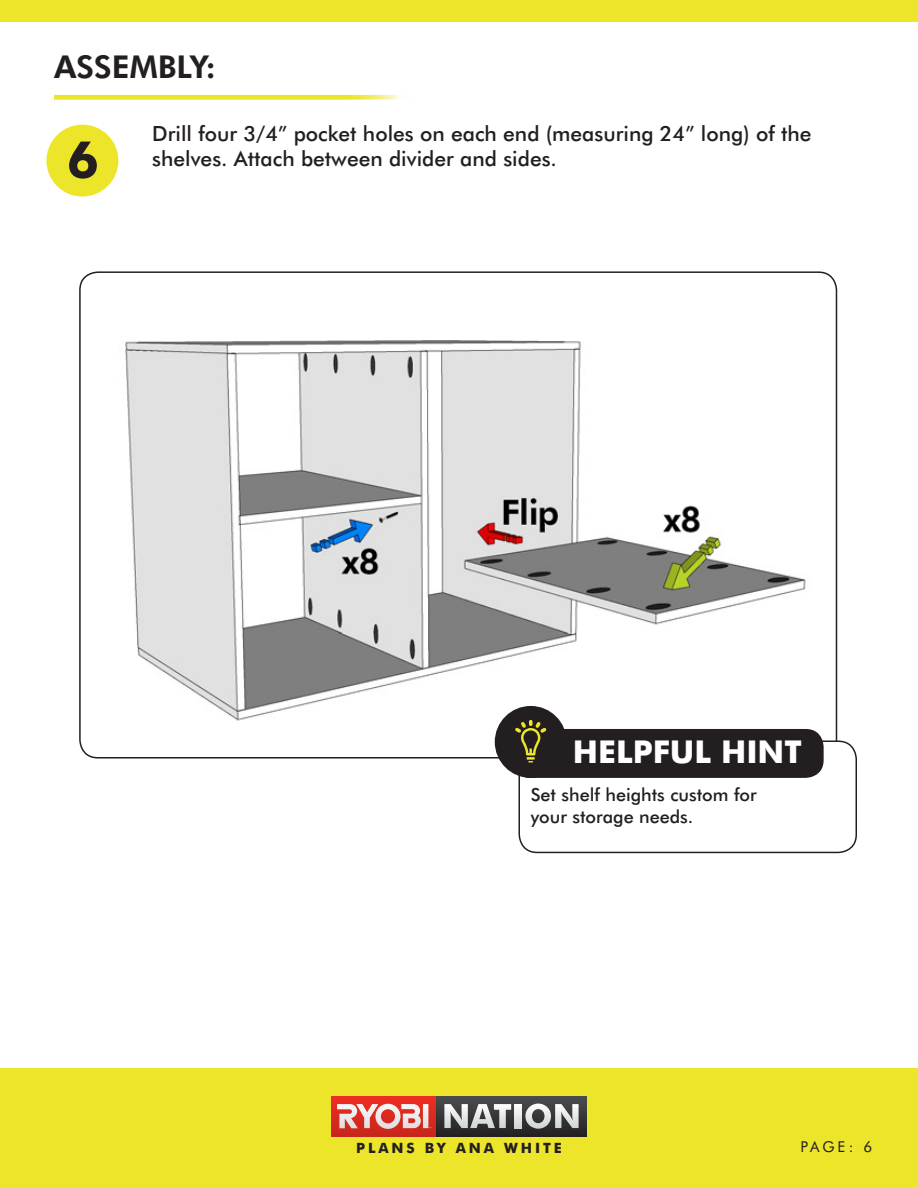
<style>
.page{position:relative;width:918px;height:1188px;background:#fff}
.page>*{position:absolute;margin:0;border:0;box-sizing:border-box;transform-origin:0 0}
.t1{font:800 51px "Futura BT";color:#231f20}
.t2{font:800 31.5px "Futura BT";color:#fff}
.t3{font:700 31.5px "Futura BT";color:#231f20}
.t4{font:500 21px/25.2px "Futura BT";color:#231f20}
.t5{font:500 18px/21.6px "Futura BT";color:#231f20}
.t6{font:15px "Futura BT";color:#231f20}
.t7{font:800 14.25px "Futura BT";letter-spacing:.2em;color:#231f20}
</style>
<div class="page">
<div style="left:0;top:1068px;width:918px;height:120px;background:#ede52a"></div>
<div style="left:436px;top:1096px;width:151px;height:40px;background:linear-gradient(to bottom,#585a5b,#312e2f)"></div>
<svg style="left:444px;top:1104px;width:67px;height:24px;background:#9d9d9e"></svg>
<svg style="left:515px;top:1104px;width:6px;height:24px"></svg>
<svg style="left:525px;top:1104px;width:54px;height:25px"></svg>
<svg style="left:331px;top:1096px;width:105px;height:40px;background:#e0665e"></svg>
<div style="left:0;top:0;width:918px;height:21px;background:#ede52a"></div>
<svg style="left:54px;top:95px;width:345px;height:4px"></svg>
<img style="left:125px;top:340px;width:695px;height:401px">
<div style="left:46px;top:125px;width:72px;height:72px;background:#ede52a;border-radius:50%"></div>
<div style="left:518px;top:741px;width:339px;height:112px;border:2px solid #231f20;border-radius:18px"></div>
<div style="left:495px;top:706px;width:72px;height:72px;background:#231f20;border-radius:50%"></div>
<div style="left:512px;top:729px;width:312px;height:49px;background:#231f20;border-radius:18px"></div>
<svg style="left:515px;top:720px;width:31px;height:42px"></svg>
<p class="t3" style="left:54px;top:47px;width:164px">ASSEMBLY:</p>
<p class="t1" style="left:67px;top:127px;width:33px">6</p>
<p class="t4" style="left:152px;top:121px;width:661px">Drill four 3/4” pocket holes on each end (measuring 24” long) of the shelves. Attach between divider and sides.</p>
<p class="t2" style="left:573px;top:732px;width:231px">HELPFUL HINT</p>
<p class="t5" style="left:531px;top:784px;width:227px">Set shelf heights custom for your storage needs.</p>
<p class="t7" style="left:356px;top:1139px;width:207px">PLANS BY ANA WHITE</p>
<p class="t6" style="left:801px;top:1137px;width:73px">PAGE: 6</p>
</div>
